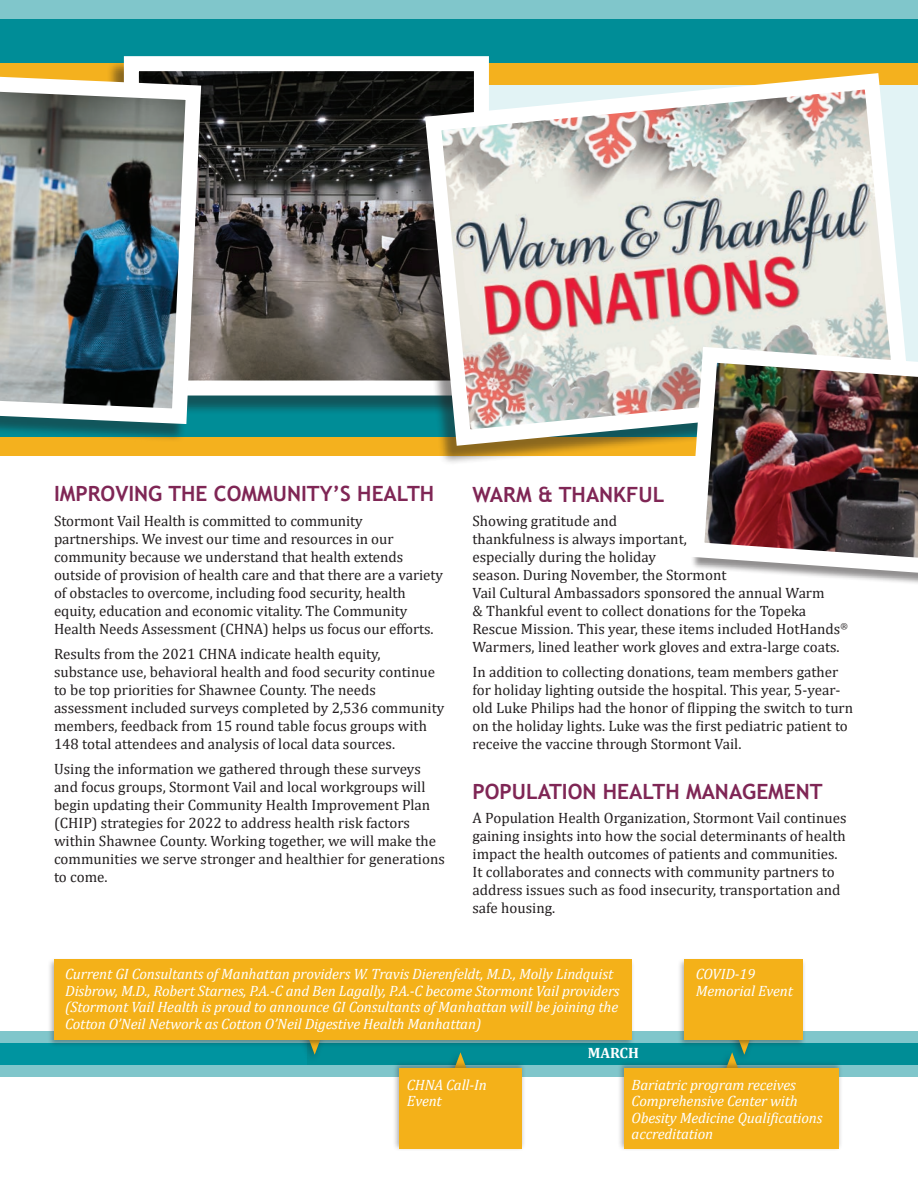
<style>
.page{position:relative;width:918px;height:1188px;background:#fff}
.page>*{position:absolute;margin:0;border:0;box-sizing:border-box;transform-origin:0 0}
.t1{font:700 21px "Trebuchet MS";color:#7f2655}
.t2{font:15px/18px "Cambria";color:#231f20}
.t3{font:italic 15px/16.5px "Cambria";letter-spacing:-.01em;color:#fff}
.t4{font:700 15px "Cambria";letter-spacing:-.01em;color:#fff}
</style>
<div class="page">
<div style="left:0;top:434px;width:918px;height:22px;background:#f4b11e"></div>
<div style="left:0;top:394px;width:918px;height:43px;background:#008d97"></div>
<svg style="left:0;top:62px;width:918px;height:3px;background:#a2a546"></svg>
<div style="left:0;top:0;width:918px;height:19px;background:#80c6cb"></div>
<div style="left:0;top:19px;width:918px;height:43px;background:#008d97"></div>
<div style="left:107px;top:60px;width:381px;height:355px;background:#231f20;opacity:.5"></div>
<img style="left:209px;top:72px;width:208px;height:308px">
<div style="left:124px;top:56px;width:365px;height:340px;border:15px solid #fff"></div>
<div style="left:0;top:1031px;width:918px;height:46px;background:#80c6cb"></div>
<div style="left:0;top:1043px;width:918px;height:22px;background:#008d96"></div>
<div style="left:0;top:76px;width:200px;height:366px;background:#231f20;opacity:.5"></div>
<img style="left:0;top:65px;width:209px;height:367px">
<div style="left:0;top:1043px;width:307px;height:22px;background:#0094a0"></div>
<div style="left:285px;top:974px;width:55px;height:90px;background:#008d96"></div>
<svg style="left:307px;top:1048px;width:12px;height:7px"></svg>
<svg style="left:455px;top:1052px;width:9px;height:8px"></svg>
<svg style="left:727px;top:1048px;width:21px;height:12px"></svg>
<div style="left:47px;top:957px;width:588px;height:91px;background:#231f20;opacity:.35"></div>
<div style="left:54px;top:960px;width:578px;height:80px;background:#f4b119"></div>
<div style="left:678px;top:957px;width:128px;height:91px;background:#231f20;opacity:.35"></div>
<div style="left:685px;top:960px;width:118px;height:80px;background:#f4b119"></div>
<div style="left:393px;top:1060px;width:133px;height:91px;background:#231f20;opacity:.35"></div>
<div style="left:400px;top:1068px;width:122px;height:81px;background:#f4b119"></div>
<div style="left:617px;top:1060px;width:225px;height:91px;background:#231f20;opacity:.35"></div>
<div style="left:624px;top:1068px;width:215px;height:81px;background:#f4b119"></div>
<div style="left:408px;top:77px;width:500px;height:388px;background:#231f20;opacity:.5"></div>
<img style="left:417px;top:65px;width:501px;height:389px">
<img style="left:680px;top:339px;width:238px;height:243px">
<h1 class="t1" style="left:54px;top:481px;width:382px">IMPROVING THE COMMUNITY’S HEALTH</h1>
<p class="t2" style="left:54px;top:512px;width:391px">Stormont Vail Health is committed to community partnerships. We invest our time and resources in our community because we understand that health extends outside of provision of health care and that there are a variety of obstacles to overcome, including food security, health equity, education and economic vitality. The Community Health Needs Assessment (CHNA) helps us focus our efforts.</p>
<p class="t2" style="left:54px;top:645px;width:392px">Results from the 2021 CHNA indicate health equity, substance use, behavioral health and food security continue to be top priorities for Shawnee County. The needs assessment included surveys completed by 2,536 community members, feedback from 15 round table focus groups with 148 total attendees and analysis of local data sources.</p>
<p class="t2" style="left:54px;top:760px;width:392px">Using the information we gathered through these surveys and focus groups, Stormont Vail and local workgroups will begin updating their Community Health Improvement Plan (CHIP) strategies for 2022 to address health risk factors within Shawnee County. Working together, we will make the communities we serve stronger and healthier for generations to come.</p>
<h1 class="t1" style="left:472px;top:481px;width:193px">WARM &amp; THANKFUL</h1>
<p class="t2" style="left:472px;top:512px;width:377px">Showing gratitude and<br>thankfulness is always important,<br>especially during the holiday<br>season. During November, the Stormont<br>Vail Cultural Ambassadors sponsored the annual Warm<br>&amp; Thankful event to collect donations for the Topeka Rescue Mission. This year, these items included HotHands<sup>® </sup>Warmers, lined leather work gloves and extra-large coats.</p>
<p class="t2" style="left:472px;top:663px;width:382px">In addition to collecting donations, team members gather for holiday lighting outside the hospital. This year, 5-year&shy;old Luke Philips had the honor of flipping the switch to turn on the holiday lights. Luke was the first pediatric patient to receive the vaccine through Stormont Vail.</p>
<h1 class="t1" style="left:472px;top:778px;width:352px">POPULATION HEALTH MANAGEMENT</h1>
<p class="t2" style="left:472px;top:809px;width:375px">A Population Health Organization, Stormont Vail continues gaining insights into how the social determinants of health impact the health outcomes of patients and communities.<br>It collaborates and connects with community partners to address issues such as food insecurity, transportation and safe housing.</p>
<p class="t3" style="left:65px;top:965px;width:556px">Current GI Consultants of Manhattan providers W. Travis Dierenfeldt, M.D., Molly Lindquist Disbrow, M.D., Robert Starnes, P.A.-C and Ben Lagally, P.A.-C become Stormont Vail providers (Stormont Vail Health is proud to announce GI Consultants of Manhattan will be joining the Cotton O’Neil Network as Cotton O’Neil Digestive Health Manhattan)</p>
<p class="t3" style="left:696px;top:965px;width:99px">COVID-19<br>Memorial Event</p>
<p class="t4" style="left:588px;top:1043px;width:52px">MARCH</p>
<p class="t3" style="left:407px;top:1076px;width:81px">CHNA Call-In<br>Event</p>
<p class="t3" style="left:632px;top:1076px;width:192px">Bariatric program receives<br>Comprehensive Center with<br>Obesity Medicine Qualifications accreditation</p>
</div>
